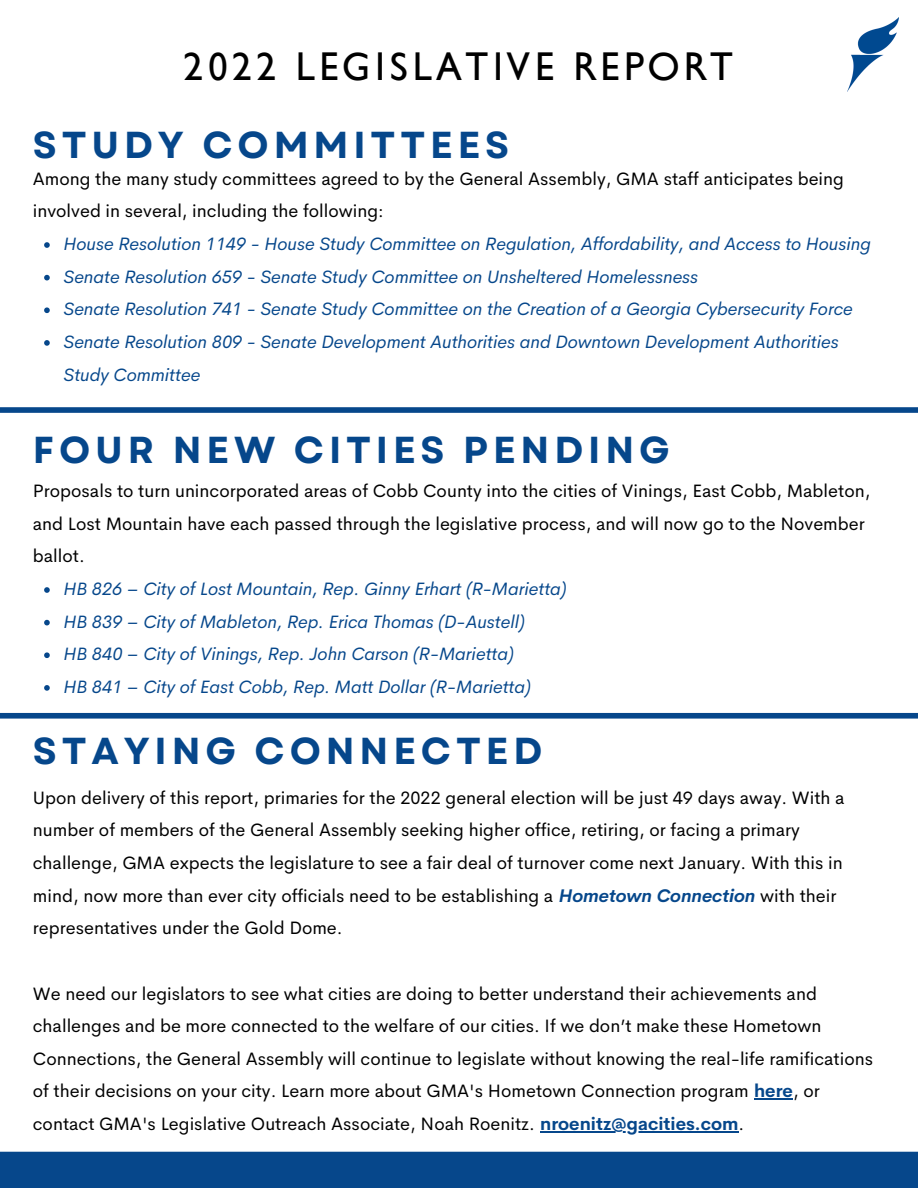
<style>
.page{position:relative;width:918px;height:1188px;background:#fff}
.page>*{position:absolute;margin:0;border:0;box-sizing:border-box;transform-origin:0 0}
.t1{font:38.4px "Gibson";letter-spacing:.13em;color:#000}
.t2{font:700 37.5px "Garet";letter-spacing:.13em;color:#06478b}
.t3{font:18px/32.7px "Cerebri Sans";color:#000}
.t4{font:italic 18px/32.7px "Cerebri Sans";color:#06478b}
.s1{font-weight:700;font-style:italic;color:#06478b}
.s2{font-weight:700;color:#06478b}
</style>
<div class="page">
<img style="left:848px;top:18px;width:50px;height:73px">
<div style="left:0;top:1152px;width:918px;height:36px;background:#06478b"></div>
<svg style="left:44px;top:242px;width:6px;height:6px"></svg>
<svg style="left:44px;top:275px;width:6px;height:5px"></svg>
<svg style="left:44px;top:307px;width:6px;height:6px"></svg>
<svg style="left:44px;top:340px;width:6px;height:6px"></svg>
<svg style="left:44px;top:587px;width:6px;height:6px"></svg>
<svg style="left:44px;top:620px;width:6px;height:5px"></svg>
<svg style="left:44px;top:652px;width:6px;height:6px"></svg>
<svg style="left:44px;top:685px;width:6px;height:6px"></svg>
<hr style="left:754px;top:1099px;width:39px;height:1px;background:#06478b">
<hr style="left:540px;top:1131px;width:199px;height:1px;background:#06478b">
<div style="left:0;top:407px;width:918px;height:6px;background:#06478b"></div>
<div style="left:0;top:713px;width:918px;height:6px;background:#06478b"></div>
<p class="t1" style="left:184px;top:45px;width:551px">2022 LEGISLATIVE REPORT</p>
<p class="t2" style="left:33px;top:118px;width:478px">STUDY COMMITTEES</p>
<p class="t3" style="left:33px;top:162px;width:813px">Among the many study committees agreed to by the General Assembly, GMA staff anticipates being involved in several, including the following:</p>
<p class="t4" style="left:63px;top:227px;width:809px">House Resolution 1149 - House Study Committee on Regulation, Affordability, and Access to Housing</p>
<p class="t4" style="left:63px;top:260px;width:636px">Senate Resolution 659 - Senate Study Committee on Unsheltered Homelessness</p>
<p class="t4" style="left:63px;top:293px;width:791px">Senate Resolution 741 - Senate Study Committee on the Creation of a Georgia Cybersecurity Force</p>
<p class="t4" style="left:63px;top:325px;width:777px">Senate Resolution 809 - Senate Development Authorities and Downtown Development Authorities<br>Study Committee</p>
<p class="t2" style="left:33px;top:423px;width:638px">FOUR NEW CITIES PENDING</p>
<p class="t3" style="left:33px;top:475px;width:839px">Proposals to turn unincorporated areas of Cobb County into the cities of Vinings, East Cobb, Mableton, and Lost Mountain have each passed through the legislative process, and will now go to the November ballot.</p>
<p class="t4" style="left:63px;top:572px;width:505px">HB 826 – City of Lost Mountain, Rep. Ginny Erhart (R-Marietta)</p>
<p class="t4" style="left:63px;top:605px;width:463px">HB 839 – City of Mableton, Rep. Erica Thomas (D-Austell)</p>
<p class="t4" style="left:63px;top:638px;width:452px">HB 840 – City of Vinings, Rep. John Carson (R-Marietta)</p>
<p class="t4" style="left:63px;top:670px;width:469px">HB 841 – City of East Cobb, Rep. Matt Dollar (R-Marietta)</p>
<p class="t2" style="left:33px;top:724px;width:511px">STAYING CONNECTED</p>
<p class="t3" style="left:33px;top:781px;width:813px">Upon delivery of this report, primaries for the 2022 general election will be just 49 days away. With a number of members of the General Assembly seeking higher office, retiring, or facing a primary challenge, GMA expects the legislature to see a fair deal of turnover come next January. With this in mind, now more than ever city officials need to be establishing a <span class="s1">Hometown Connection</span> with their representatives under the Gold Dome.</p>
<p class="t3" style="left:33px;top:977px;width:842px">We need our legislators to see what cities are doing to better understand their achievements and challenges and be more connected to the welfare of our cities. If we don’t make these Hometown Connections, the General Assembly will continue to legislate without knowing the real-life ramifications of their decisions on your city. Learn more about GMA's Hometown Connection program <span class="s2">here</span>, or contact GMA's Legislative Outreach Associate, Noah Roenitz. <span class="s2">nroenitz@gacities.com</span>.</p>
</div>
